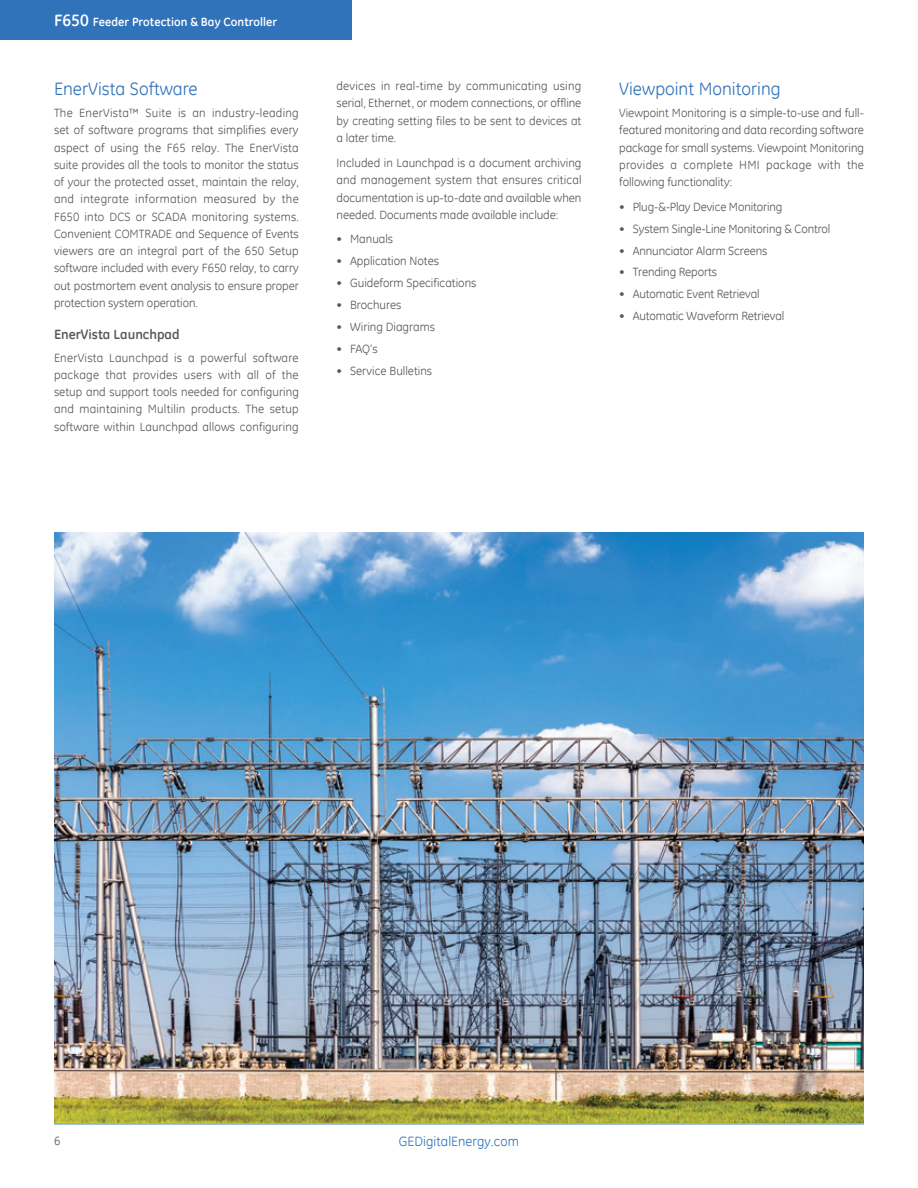
<style>
.page{position:relative;width:918px;height:1188px;background:#fff}
.page>*{position:absolute;margin:0;border:0;box-sizing:border-box;transform-origin:0 0}
.Heading_3{font:18px "GE Inspira";color:#3073ba}
.t1{font:13.5px "GE Inspira";letter-spacing:.005em;color:#3073ba}
.Sub-Section_heading{font:700 13.5px "GE Inspira";color:#57585a}
.Copy{font:12px/17.2px "GE Inspira";letter-spacing:-.005em;color:#57585a;text-align:justify}
.t2{font:700 12px "GE Inspira";letter-spacing:.005em;color:#fff}
.s1{font-size:16.5px}
</style>
<div class="page">
<div style="left:0;top:0;width:352px;height:40px;background:#3073ba"></div>
<hr style="left:54px;top:1124px;width:810px;height:1px;background:#3073ba">
<img style="left:54px;top:532px;width:810px;height:591px">
<p class="t2" style="left:54px;top:15px;width:225px"><span class="s1">F650</span> Feeder Protection &amp; Bay Controller</p>
<p class="Heading_3" style="left:54px;top:77px;width:145px">EnerVista Software</p>
<p class="Copy" style="left:54px;top:104px;width:246px">The EnerVista™ Suite is an industry-leading set of software programs that simplifies every aspect of using the F65 relay. The EnerVista suite provides all the tools to monitor the status of your the protected asset, maintain the relay, and integrate information measured by the F650 into DCS or SCADA monitoring systems.<br>Convenient COMTRADE and Sequence of Events viewers are an integral part of the 650 Setup software included with every F650 relay, to carry out postmortem event analysis to ensure proper protection system operation.</p>
<p class="Sub-Section_heading" style="left:54px;top:326px;width:127px">EnerVista Launchpad</p>
<p class="Copy" style="left:54px;top:349px;width:246px">EnerVista Launchpad is a powerful software package that provides users with all of the setup and support tools needed for configuring and maintaining Multilin products. The setup software within Launchpad allows configuring</p>
<p class="Copy" style="left:337px;top:77px;width:246px">devices in real-time by communicating using serial, Ethernet, or modem connections, or offline by creating setting files to be sent to devices at a later time.</p>
<p class="Copy" style="left:337px;top:154px;width:246px">Included in Launchpad is a document archiving and management system that ensures critical documentation is up-to-date and available when needed. Documents made available include:</p>
<p class="Copy" style="left:337px;top:230px;width:58px">• Manuals</p>
<p class="Copy" style="left:337px;top:252px;width:104px">• Application Notes</p>
<p class="Copy" style="left:337px;top:274px;width:141px">• Guideform Specifications</p>
<p class="Copy" style="left:337px;top:296px;width:66px">• Brochures</p>
<p class="Copy" style="left:337px;top:318px;width:100px">• Wiring Diagrams</p>
<p class="Copy" style="left:337px;top:340px;width:43px">• FAQ’s</p>
<p class="Copy" style="left:337px;top:362px;width:97px">• Service Bulletins</p>
<p class="Heading_3" style="left:619px;top:77px;width:163px">Viewpoint Monitoring</p>
<p class="Copy" style="left:619px;top:104px;width:246px">Viewpoint Monitoring is a simple-to-use and full&shy;featured monitoring and data recording software package for small systems. Viewpoint Monitoring provides a complete HMI package with the following functionality:</p>
<p class="Copy" style="left:619px;top:198px;width:165px">• Plug-&amp;-Play Device Monitoring</p>
<p class="Copy" style="left:619px;top:220px;width:213px">• System Single-Line Monitoring &amp; Control</p>
<p class="Copy" style="left:619px;top:242px;width:150px">• Annunciator Alarm Screens</p>
<p class="Copy" style="left:619px;top:263px;width:99px">• Trending Reports</p>
<p class="Copy" style="left:619px;top:285px;width:142px">• Automatic Event Retrieval</p>
<p class="Copy" style="left:619px;top:307px;width:167px">• Automatic Waveform Retrieval</p>
<p class="Copy" style="left:54px;top:1131px;width:8px">6</p>
<p class="t1" style="left:399px;top:1132px;width:122px">GEDigitalEnergy.com</p>
</div>
